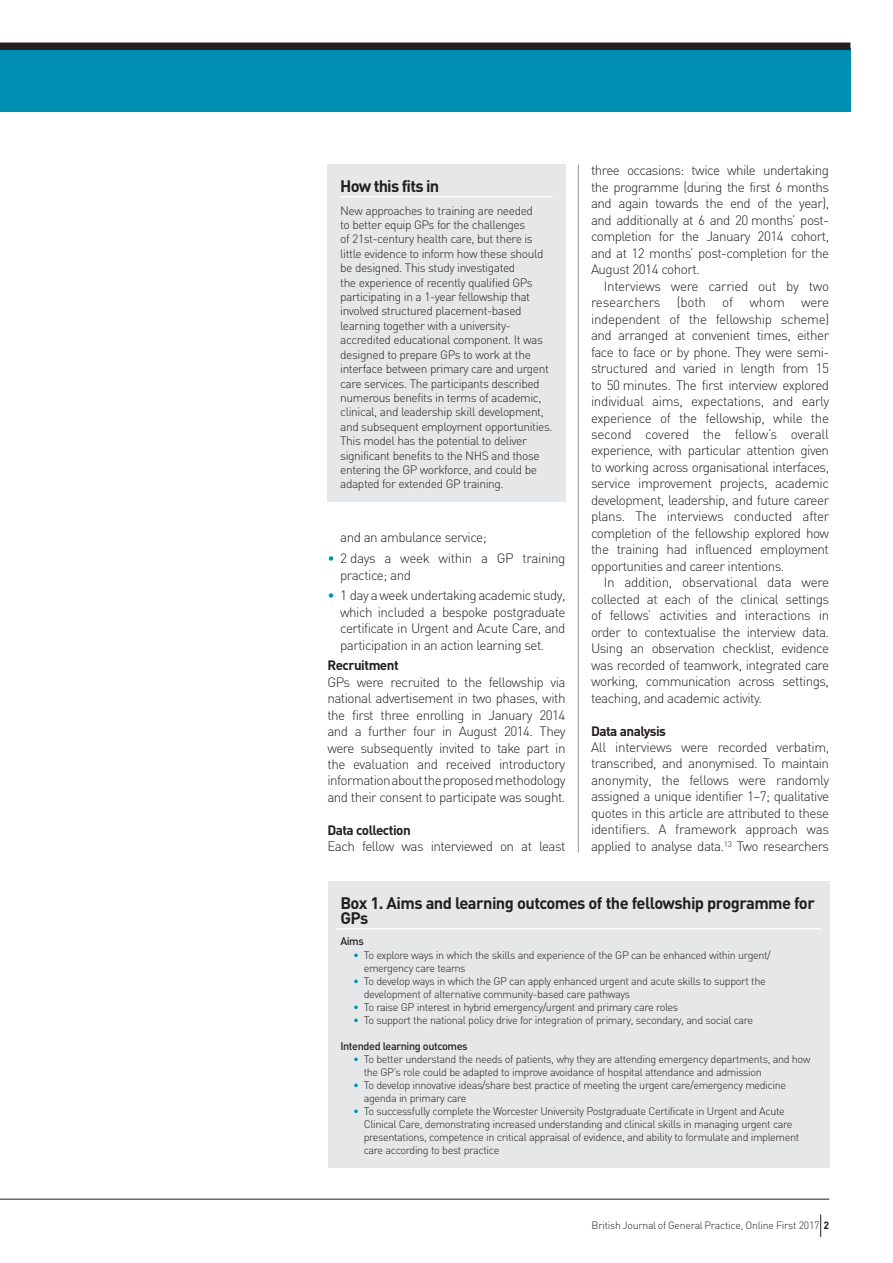
<style>
.page{position:relative;width:893px;height:1263px;background:#fff}
.page>*{position:absolute;margin:0;border:0;box-sizing:border-box;transform-origin:0 0}
.t1{font:700 16.5px/15px "DIN";letter-spacing:-.035em;color:#231f20}
.t2{font:300 13.5px/16.5px "DIN";letter-spacing:-.04em;color:#231f20;text-align:justify}
.t3{font:700 13.5px "DIN";letter-spacing:-.04em;color:#231f20}
.t4{font:300 12px/14.4px "DIN";letter-spacing:-.035em;color:#231f20}
.t5{font:300 10.8px/13px "DIN";letter-spacing:-.035em;color:#231f20}
.t6{font:500 10.8px "DIN";letter-spacing:-.035em;color:#231f20}
.t7{font:300 10.5px "DIN";letter-spacing:-.025em;color:#231f20}
.s1{color:#008fb3}
.s2{font-weight:700}
</style>
<div class="page">
<div style="left:0;top:48px;width:850px;height:63px;background:#008fb3"></div>
<div style="left:0;top:43px;width:850px;height:7px;background:#231f20"></div>
<hr style="left:578px;top:165px;width:1px;height:688px;background:#939598">
<div style="left:327px;top:165px;width:239px;height:337px;background:#e6e7e9"></div>
<hr style="left:340px;top:196px;width:213px;height:1px;background:#fff">
<div style="left:328px;top:881px;width:501px;height:287px;background:#e6e7e9"></div>
<hr style="left:336px;top:928px;width:485px;height:1px;background:#fff">
<svg style="left:820px;top:1214px;width:1px;height:23px"></svg>
<hr style="left:0;top:1199px;width:829px;height:1px;background:#231f20">
<p class="t1" style="left:340px;top:178px;width:101px">How this fits in</p>
<p class="t4" style="left:340px;top:203px;width:214px">New approaches to training are needed<br>to better equip GPs for the challenges<br>of 21st-century health care, but there is little evidence to inform how these should be designed. This study investigated<br>the experience of recently qualified GPs participating in a 1-year fellowship that involved structured placement-based learning together with a university&shy;accredited educational component. It was designed to prepare GPs to work at the interface between primary care and urgent care services. The participants described numerous benefits in terms of academic, clinical, and leadership skill development, and subsequent employment opportunities.<br>This model has the potential to deliver significant benefits to the NHS and those entering the GP workforce, and could be adapted for extended GP training.</p>
<p class="t2" style="left:340px;top:529px;width:148px">and an ambulance service;</p>
<p class="t2" style="left:340px;top:550px;width:227px;text-indent:-13px"><span class="s1">•</span> 2 days a week within a GP training practice; and</p>
<p class="t2" style="left:340px;top:587px;width:227px;text-indent:-13px"><span class="s1">•</span> 1 day a week undertaking academic study, which included a bespoke postgraduate certificate in Urgent and Acute Care, and participation in an action learning set.</p>
<p class="t3" style="left:327px;top:657px;width:73px">Recruitment</p>
<p class="t2" style="left:327px;top:673px;width:240px">GPs were recruited to the fellowship via national advertisement in two phases, with the first three enrolling in January 2014 and a further four in August 2014. They were subsequently invited to take part in the evaluation and received introductory information about the proposed methodology and their consent to participate was sought.</p>
<p class="t3" style="left:327px;top:821px;width:85px">Data collection</p>
<p class="t2" style="left:327px;top:838px;width:240px">Each fellow was interviewed on at least</p>
<p class="t2" style="left:591px;top:162px;width:240px">three occasions: twice while undertaking the programme (during the first 6 months and again towards the end of the year), and additionally at 6 and 20 months’ post&shy;completion for the January 2014 cohort, and at 12 months’ post-completion for the August 2014 cohort.</p>
<p class="t2" style="left:591px;top:278px;width:240px;text-indent:13px">Interviews were carried out by two researchers (both of whom were independent of the fellowship scheme) and arranged at convenient times, either face to face or by phone. They were semi&shy;structured and varied in length from 15 to 50 minutes. The first interview explored individual aims, expectations, and early experience of the fellowship, while the second covered the fellow’s overall experience, with particular attention given to working across organisational interfaces, service improvement projects, academic development, leadership, and future career plans. The interviews conducted after completion of the fellowship explored how the training had influenced employment opportunities and career intentions.</p>
<p class="t2" style="left:591px;top:574px;width:240px;text-indent:13px">In addition, observational data were collected at each of the clinical settings of fellows’ activities and interactions in order to contextualise the interview data.<br>Using an observation checklist, evidence was recorded of teamwork, integrated care working, communication across settings, teaching, and academic activity.</p>
<p class="t3" style="left:591px;top:722px;width:76px">Data analysis</p>
<p class="t2" style="left:591px;top:739px;width:240px">All interviews were recorded verbatim, transcribed, and anonymised. To maintain anonymity, the fellows were randomly assigned a unique identifier 1–7; qualitative quotes in this article are attributed to these identifiers. A framework approach was applied to analyse data.<sup>13</sup> Two researchers</p>
<p class="t1" style="left:340px;top:895px;width:476px">Box 1. Aims and learning outcomes of the fellowship programme for<br>GPs</p>
<p class="t6" style="left:340px;top:935px;width:25px">Aims</p>
<p class="t5" style="left:364px;top:948px;width:409px;text-indent:-11px"><span class="s1">•</span> To explore ways in which the skills and experience of the GP can be enhanced within urgent/ emergency care teams</p>
<p class="t5" style="left:364px;top:974px;width:403px;text-indent:-11px"><span class="s1">•</span> To develop ways in which the GP can apply enhanced urgent and acute skills to support the development of alternative community-based care pathways</p>
<p class="t5" style="left:353px;top:1000px;width:327px"><span class="s1">•</span> To raise GP interest in hybrid emergency/urgent and primary care roles</p>
<p class="t5" style="left:353px;top:1013px;width:402px"><span class="s1">•</span> To support the national policy drive for integration of primary, secondary, and social care</p>
<p class="t6" style="left:340px;top:1039px;width:129px">Intended learning outcomes</p>
<p class="t5" style="left:364px;top:1052px;width:448px;text-indent:-11px"><span class="s1">•</span> To better understand the needs of patients, why they are attending emergency departments, and how the GP’s role could be adapted to improve avoidance of hospital attendance and admission</p>
<p class="t5" style="left:364px;top:1078px;width:424px;text-indent:-11px"><span class="s1">•</span> To develop innovative ideas/share best practice of meeting the urgent care/emergency medicine agenda in primary care</p>
<p class="t5" style="left:364px;top:1104px;width:437px;text-indent:-11px"><span class="s1">•</span> To successfully complete the Worcester University Postgraduate Certificate in Urgent and Acute Clinical Care, demonstrating increased understanding and clinical skills in managing urgent care presentations, competence in critical appraisal of evidence, and ability to formulate and implement care according to best practice</p>
<p class="t7" style="left:592px;top:1219px;width:239px">British Journal of General Practice, Online First 2017 <span class="s2">2</span></p>
</div>
